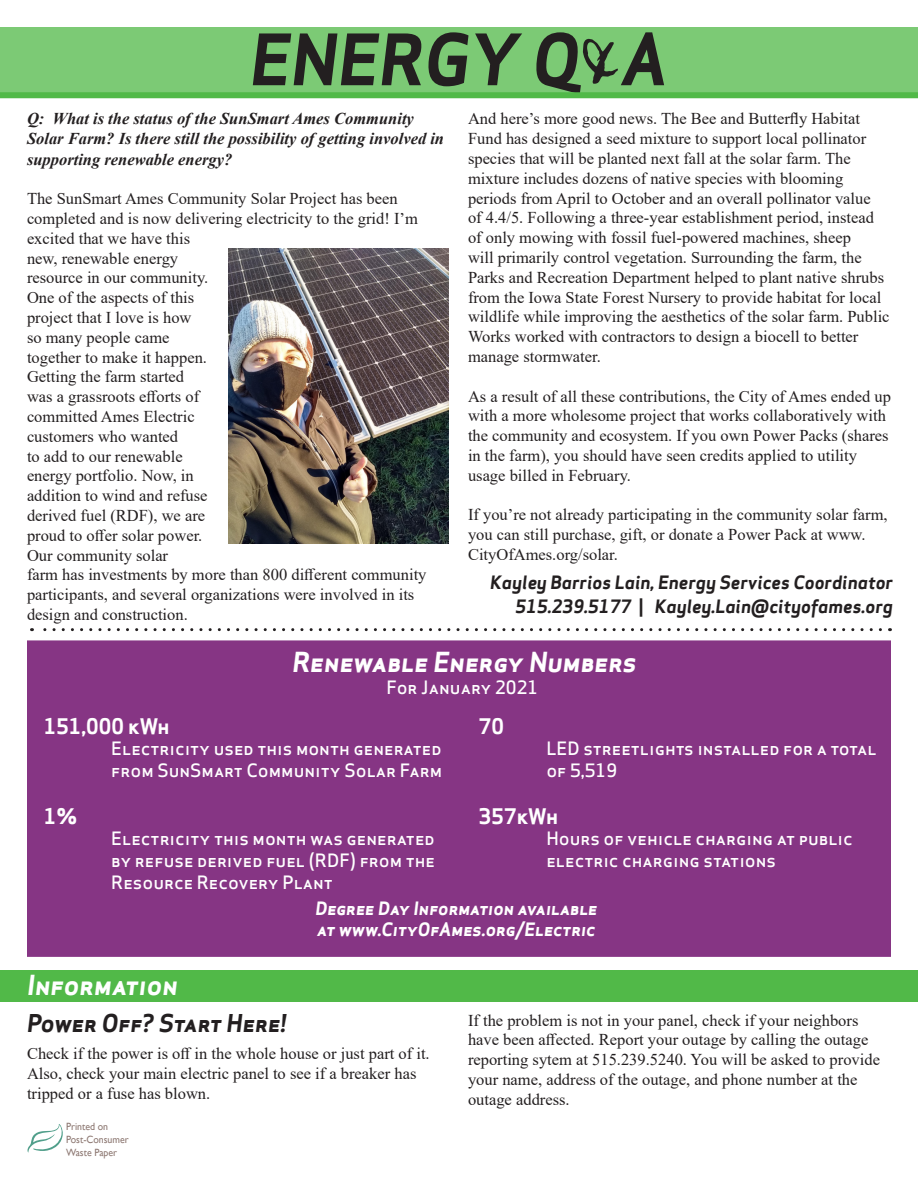
<style>
.page{position:relative;width:918px;height:1188px;background:#fff}
.page>*{position:absolute;margin:0;border:0;box-sizing:border-box;transform-origin:0 0}
.t1{font:italic 700 69px "Apex Sans";color:#231f20}
.t2{font:italic 700 27px "Apex Sans";color:#fff}
.t3{font:italic 700 24px "Apex Sans";color:#231f20}
.t4{font:700 21px "Apex Sans";color:#fff}
.t5{font:500 18px/21.6px "Apex Sans";color:#fff}
.t6{font:italic 700 18px "Apex Sans";color:#231f20}
.t7{font:italic 700 18px "Apex Sans";color:#fff}
.t8{font:16.5px/19.8px "Times New Roman";color:#231f20}
.t9{font:italic 700 16.5px/19.8px "Times New Roman";color:#231f20}
.t10{font:10.5px/12.6px "Gill Sans";color:#8d7872;scale:.94 1}
.s1{font-family:"Mistral";font-weight:400;font-style:normal}
.s2{font-style:normal}
</style>
<div class="page">
<div style="left:0;top:970px;width:918px;height:31px;background:#51b948"></div>
<svg style="left:32px;top:628px;width:848px;height:3px"></svg>
<div style="left:0;top:27px;width:918px;height:68px;background:#7cca75"></div>
<div style="left:0;top:92px;width:918px;height:6px;background:#51b948"></div>
<svg style="left:27px;top:1124px;width:36px;height:29px"></svg>
<div style="left:27px;top:640px;width:864px;height:317px;background:#863584;border:6px solid #863584"></div>
<img style="left:228px;top:249px;width:221px;height:294px">
<p class="t1" style="left:250px;top:15px;width:419px">ENERGY Q<span class="s1">&amp;</span>A</p>
<p class="t9" style="left:27px;top:108px;width:419px">Q: What is the status of the SunSmart Ames Community<br>Solar Farm? Is there still the possibility of getting involved in</p>
<p class="t9" style="left:27px;top:150px;width:207px">supporting renewable energy?</p>
<p class="t8" style="left:27px;top:188px;width:401px">The SunSmart Ames Community Solar Project has been completed and is now delivering electricity to the grid! I’m excited that we have this<br>new, renewable energy<br>resource in our community.<br>One of the aspects of this<br>project that I love is how<br>so many people came<br>together to make it happen.<br>Getting the farm started<br>was a grassroots efforts of<br>committed Ames Electric<br>customers who wanted<br>to add to our renewable<br>energy portfolio. Now, in<br>addition to wind and refuse<br>derived fuel (RDF), we are<br>proud to offer solar power.<br>Our community solar<br>farm has investments by more than 800 different community participants, and several organizations were involved in its design and construction.</p>
<p class="t8" style="left:468px;top:108px;width:423px">And here’s more good news. The Bee and Butterfly Habitat Fund has designed a seed mixture to support local pollinator species that will be planted next fall at the solar farm. The mixture includes dozens of native species with blooming periods from April to October and an overall pollinator value<br>of 4.4/5. Following a three-year establishment period, instead of only mowing with fossil fuel-powered machines, sheep<br>will primarily control vegetation. Surrounding the farm, the Parks and Recreation Department helped to plant native shrubs from the Iowa State Forest Nursery to provide habitat for local wildlife while improving the aesthetics of the solar farm. Public Works worked with contractors to design a biocell to better manage stormwater.</p>
<p class="t8" style="left:468px;top:386px;width:424px">As a result of all these contributions, the City of Ames ended up with a more wholesome project that works collaboratively with the community and ecosystem. If you own Power Packs (shares in the farm), you should have seen credits applied to utility usage billed in February.</p>
<p class="t8" style="left:468px;top:504px;width:421px">If you’re not already participating in the community solar farm, you can still purchase, gift, or donate a Power Pack at www.<br>CityOfAmes.org/solar.</p>
<p class="t6" style="left:490px;top:570px;width:404px">Kayley Barrios Lain, Energy Services Coordinator</p>
<p class="t6" style="left:515px;top:594px;width:379px">515.239.5177 <span class="s2">|</span> Kayley.Lain@cityofames.org</p>
<p class="t2" style="left:293px;top:645px;width:346px">Renewable Energy Numbers</p>
<p class="t5" style="left:387px;top:674px;width:153px">For January 2021</p>
<p class="t4" style="left:44px;top:712px;width:127px">151,000 kWh</p>
<p class="t5" style="left:111px;top:736px;width:332px">Electricity used this month generated from SunSmart Community Solar Farm</p>
<p class="t4" style="left:44px;top:802px;width:35px">1%</p>
<p class="t5" style="left:111px;top:826px;width:325px">Electricity this month was generated</p>
<p class="t5" style="left:111px;top:847px;width:325px">by refuse derived fuel (RDF) from the</p>
<p class="t5" style="left:111px;top:869px;width:223px">Resource Recovery Plant</p>
<p class="t4" style="left:479px;top:712px;width:27px">70</p>
<p class="t5" style="left:546px;top:736px;width:332px">LED streetlights installed for a total of 5,519</p>
<p class="t4" style="left:479px;top:802px;width:81px">357kWh</p>
<p class="t5" style="left:546px;top:826px;width:308px">Hours of vehicle charging at public electric charging stations</p>
<p class="t7" style="left:315px;top:896px;width:284px">Degree Day Information available</p>
<p class="t7" style="left:317px;top:918px;width:280px">at www.CityOfAmes.org/Electric</p>
<p class="t2" style="left:27px;top:967px;width:152px">Information</p>
<p class="t3" style="left:27px;top:1008px;width:261px">Power Off? Start Here!</p>
<p class="t8" style="left:27px;top:1044px;width:404px">Check if the power is off in the whole house or just part of it.<br>Also, check your main electric panel to see if a breaker has tripped or a fuse has blown.</p>
<p class="t10" style="left:66px;top:1121px;width:68px">Printed on<br>Post-Consumer<br>Waste Paper</p>
<p class="t8" style="left:468px;top:1010px;width:414px">If the problem is not in your panel, check if your neighbors have been affected. Report your outage by calling the outage reporting sytem at 515.239.5240. You will be asked to provide your name, address of the outage, and phone number at the outage address.</p>
</div>
